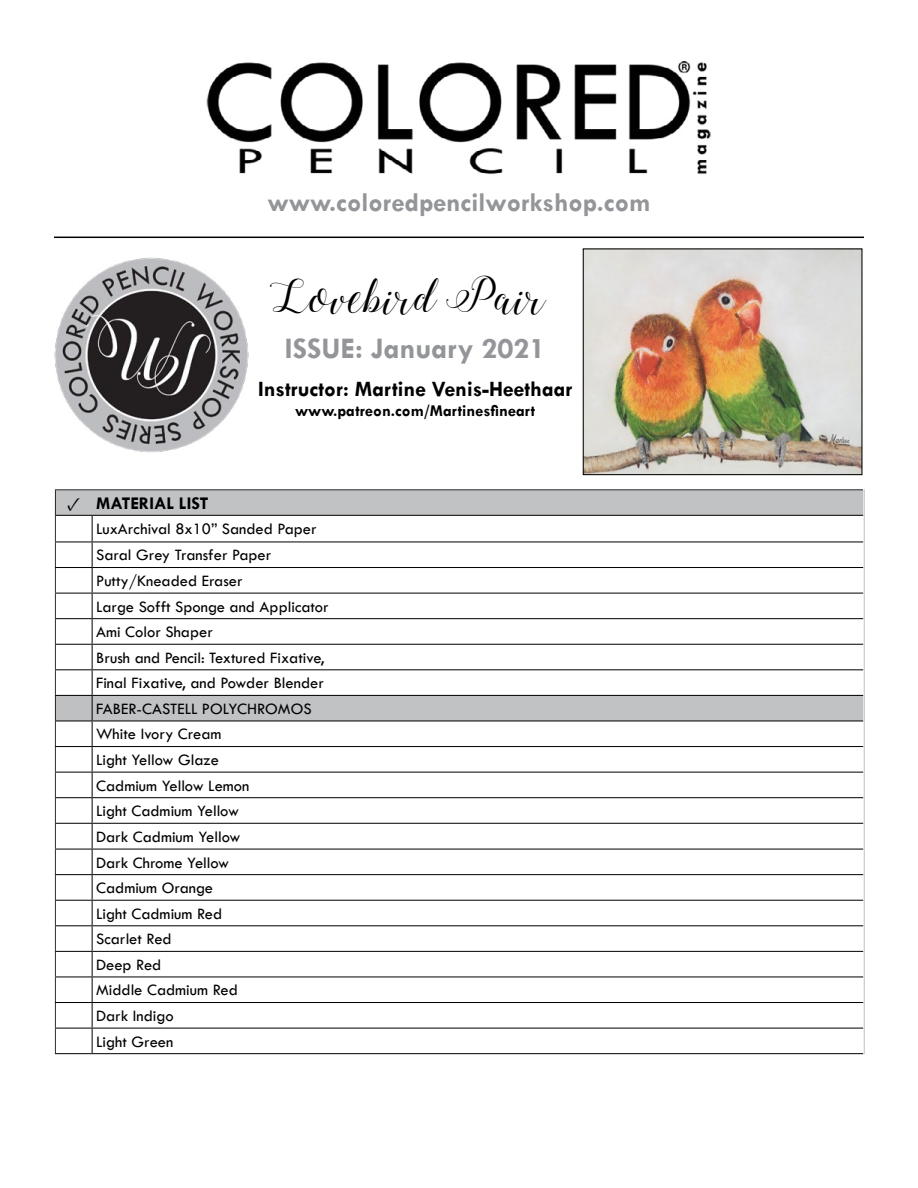
<style>
.page{position:relative;width:918px;height:1188px;background:#fff}
.page>*{position:absolute;margin:0;border:0;box-sizing:border-box;transform-origin:0 0}
.t1{font:44.55px "Stylish Calligraphy Demo";color:#000}
.t2{font:700 30.15px "Tw Cen";color:#939598}
.t3{font:700 27px "Tw Cen";color:#939598}
.t4{font:700 22.2px "Tw Cen";color:#000}
.t5{font:700 18px "Tw Cen";color:#000}
.t6{font:700 16.65px "Tw Cen";color:#000}
.t7{font:16.5px/25.7px "Tw Cen";color:#000}
.t8{font:500 16.5px/25.7px "Tw Cen";color:#000}
.s1{font-family:"Minion Pro";font-size:19.5px}
</style>
<div class="page">
<img style="left:206px;top:60px;width:505px;height:114px">
<img style="left:54px;top:258px;width:195px;height:194px">
<hr style="left:54px;top:237px;width:810px;height:1px;background:#000">
<img style="left:585px;top:250px;width:275px;height:223px">
<div style="left:583px;top:248px;width:279px;height:227px;border:1px solid #000"></div>
<hr style="left:55px;top:1053px;width:37px;height:1px;background:#000">
<hr style="left:92px;top:1053px;width:773px;height:1px;background:#000">
<svg style="left:56px;top:491px;width:806px;height:562px"></svg>
<hr style="left:55px;top:515px;width:37px;height:1px;background:#000">
<hr style="left:92px;top:515px;width:773px;height:1px;background:#000">
<h3 class="t3" style="left:267px;top:186px;width:385px">www.coloredpencilworkshop.com</h3>
<h1 class="t1" style="left:270px;top:271px;width:278px">Lovebird Pair</h1>
<h2 class="t2" style="left:285px;top:330px;width:262px">ISSUE: January 2021</h2>
<h3 class="t4" style="left:258px;top:375px;width:316px">Instructor: Martine Venis-Heethaar</h3>
<p class="t6" style="left:295px;top:400px;width:242px">www.patreon.com/Martinesfineart</p>
<p class="t5" style="left:67px;top:492px;width:143px"><span class="s1">✓</span> MATERIAL LIST</p>
<p class="t7" style="left:96px;top:516px;width:234px">LuxArchival 8x10” Sanded Paper<br>Saral Grey Transfer Paper<br>Putty/Kneaded Eraser<br>Large Sofft Sponge and Applicator<br>Ami Color Shaper<br>Brush and Pencil: Textured Fixative,<br>Final Fixative, and Powder Blender<br>FABER-CASTELL POLYCHROMOS</p>
<p class="t8" style="left:96px;top:721px;width:155px">White Ivory Cream<br>Light Yellow Glaze<br>Cadmium Yellow Lemon<br>Light Cadmium Yellow<br>Dark Cadmium Yellow<br>Dark Chrome Yellow<br>Cadmium Orange<br>Light Cadmium Red<br>Scarlet Red<br>Deep Red<br>Middle Cadmium Red<br>Dark Indigo<br>Light Green</p>
</div>
